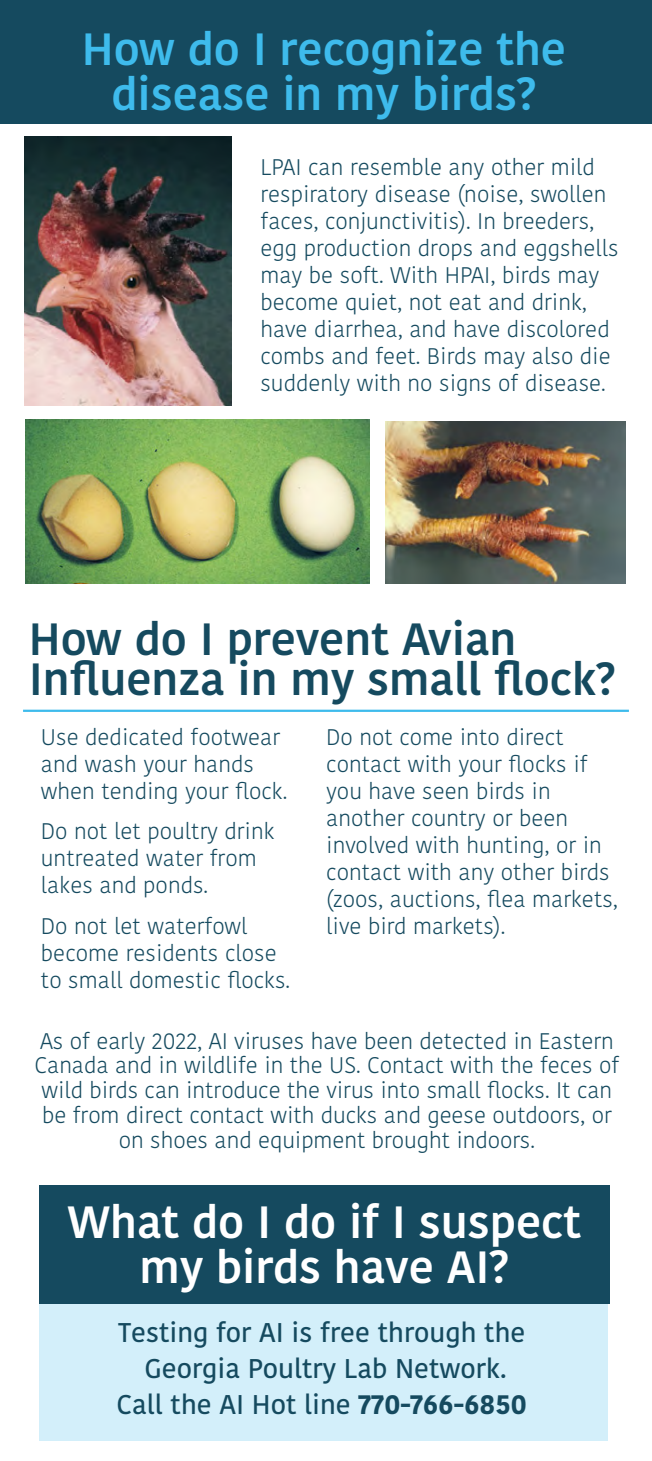
<style>
.page{position:relative;width:652px;height:1461px;background:#fff}
.page>*{position:absolute;margin:0;border:0;box-sizing:border-box;transform-origin:0 0}
.t1{font:600 45px/40.5px "Kohinoor Devanagari";color:#154a5f}
.t2{font:600 45px/45px "Kohinoor Devanagari";color:#3ebbec;text-align:center}
.t3{font:600 45px/45px "Kohinoor Devanagari";color:#fff;text-align:center}
.t4{font:500 27px/36px "Kohinoor Devanagari";color:#154a5f;text-align:center}
.t5{font:300 22.5px/27px "Kohinoor Devanagari";color:#154a5f}
.s1{font-weight:700}
</style>
<div class="page">
<div style="left:40px;top:1303px;width:568px;height:137px;background:#d3effa"></div>
<div style="left:0;top:0;width:652px;height:124px;background:#154a5f"></div>
<img style="left:24px;top:136px;width:208px;height:270px">
<img style="left:386px;top:421px;width:239px;height:162px">
<img style="left:25px;top:419px;width:345px;height:164px">
<div style="left:40px;top:1185px;width:570px;height:118px;background:#154a5f"></div>
<hr style="left:23px;top:709px;width:606px;height:3px;background:#3ebbec">
<h1 class="t2" style="left:82px;top:27px;width:486px">How do I recognize the disease in my birds?</h1>
<p class="t5" style="left:260px;top:154px;width:360px">LPAI can resemble any other mild respiratory disease (noise, swollen faces, conjunctivitis). In breeders, egg production drops and eggshells may be soft. With HPAI, birds may become quiet, not eat and drink, have diarrhea, and have discolored combs and feet. Birds may also die suddenly with no signs of disease.</p>
<h1 class="t1" style="left:29px;top:619px;width:589px">How do I prevent Avian<br>Influenza in my small flock?</h1>
<p class="t5" style="left:41px;top:723px;width:248px">Use dedicated footwear and wash your hands when tending your flock.</p>
<p class="t5" style="left:41px;top:817px;width:235px">Do not let poultry drink untreated water from lakes and ponds.</p>
<p class="t5" style="left:41px;top:912px;width:251px">Do not let waterfowl become residents close to small domestic flocks.</p>
<p class="t5" style="left:326px;top:723px;width:293px">Do not come into direct contact with your flocks if you have seen birds in another country or been involved with hunting, or in contact with any other birds (zoos, auctions, flea markets, live bird markets).</p>
<p class="t5" style="left:35px;top:1028px;width:586px;line-height:24.8px;text-align:center">As of early 2022, AI viruses have been detected in Eastern Canada and in wildlife in the US. Contact with the feces of wild birds can introduce the virus into small flocks. It can be from direct contact with ducks and geese outdoors, or on shoes and equipment brought indoors.</p>
<h1 class="t3" style="left:68px;top:1199px;width:515px">What do I do if I suspect my birds have AI?</h1>
<p class="t4" style="left:117px;top:1314px;width:412px">Testing for AI is free through the<br>Georgia Poultry Lab Network.<br>Call the AI Hot line <span class="s1">770-766-6850</span></p>
</div>
